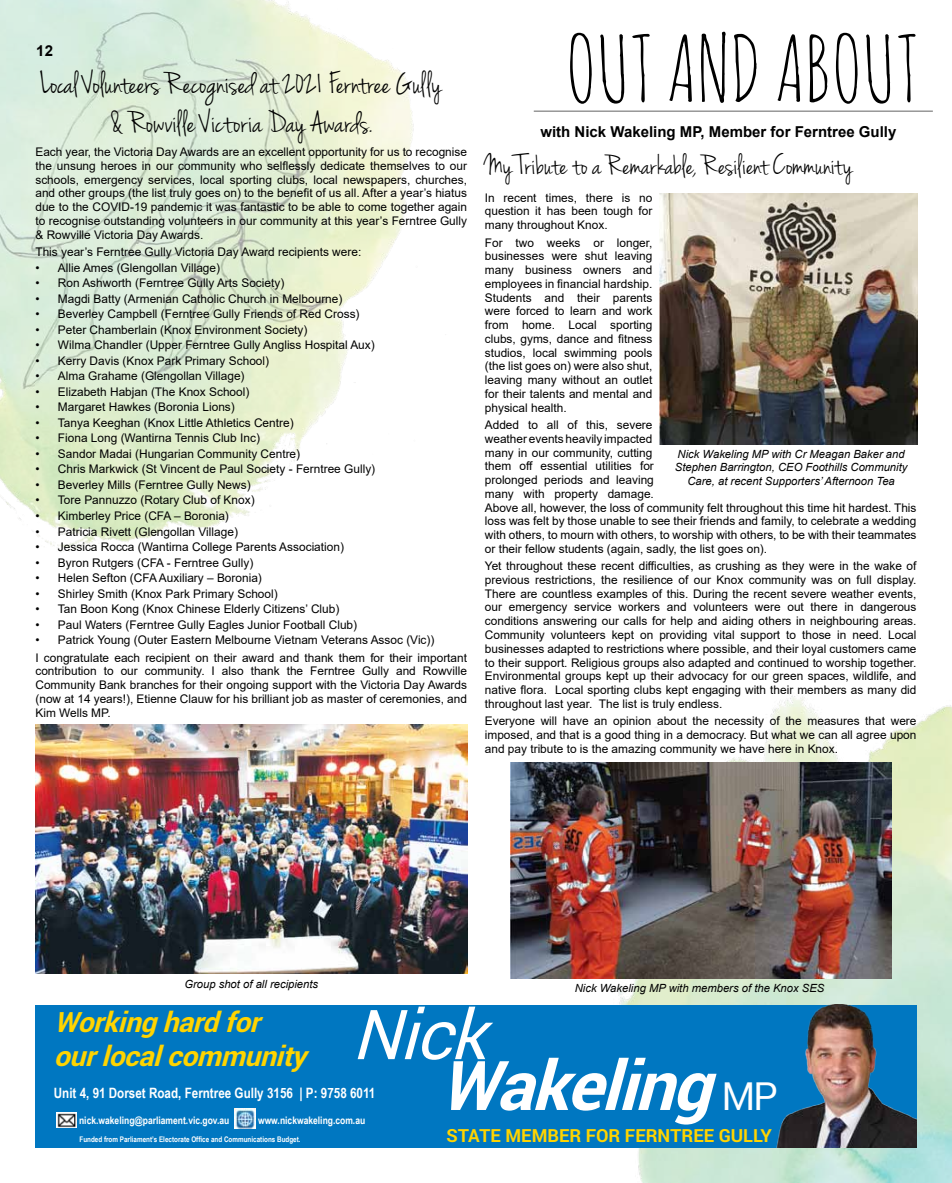
<style>
.page{position:relative;width:952px;height:1183px;background:#fff}
.page>*{position:absolute;margin:0;border:0;box-sizing:border-box;transform-origin:0 0}
.t1{font:90px "Amatic SC";color:#000}
.t2{font:italic 68.88px "Roboto";color:#fff}
.t3{font:italic 700 68.5px "Roboto";color:#fff}
.t4{font:32.5px/39px "Jenna Sue";color:#000;text-align:center}
.t5{font:30px "Jenna Sue";color:#000}
.t6{font:italic 700 28px/33.5px "Roboto";color:#ffd400}
.t7{font:700 18.12px "Roboto";color:#ffd400}
.t8{font:700 15px "Arial";color:#000}
.t9{font:700 14.25px "Arial Narrow";color:#fff}
.t10{font:11.88px/13.8px "Arial";color:#000;text-align:justify}
.t11{font:italic 11.25px/13.5px "Arial";color:#000;text-align:center}
.t12{font:700 10.38px "Arial Narrow";color:#fff}
.t13{font:700 7.75px "Arial Narrow";color:#fff}
.s1{font-weight:400;font-style:normal;font-size:38.88px}
</style>
<div class="page">
<img style="left:0;top:0;width:414px;height:552px">
<img style="left:570px;top:695px;width:382px;height:487px">
<div style="left:35px;top:1004px;width:881px;height:143px;background:#0077c1"></div>
<img style="left:56px;top:1112px;width:21px;height:14px">
<img style="left:234px;top:1108px;width:21px;height:19px">
<img style="left:776px;top:1004px;width:140px;height:143px">
<hr style="left:534px;top:110px;width:399px;height:2px;background:#000">
<img style="left:35px;top:724px;width:432px;height:248px">
<img style="left:510px;top:762px;width:381px;height:216px">
<img style="left:659px;top:193px;width:258px;height:251px">
<p class="t8" style="left:36px;top:40px;width:18px">12</p>
<h3 class="t4" style="left:40px;top:66px;width:403px">Local Volunteers Recognised at 2021 Ferntree Gully &amp; Rowville Victoria Day Awards.</h3>
<p class="t10" style="left:35px;top:145px;width:433px">Each year, the Victoria Day Awards are an excellent opportunity for us to recognise the unsung heroes in our community who selflessly dedicate themselves to our schools, emergency services, local sporting clubs, local newspapers, churches, and other groups (the list truly goes on) to the benefit of us all. After a year’s hiatus due to the COVID-19 pandemic it was fantastic to be able to come together again to recognise outstanding volunteers in our community at this year’s Ferntree Gully &amp; Rowville Victoria Day Awards.</p>
<p class="t10" style="left:35px;top:245px;width:327px">This year’s Ferntree Gully Victoria Day Award recipients were:</p>
<p class="t10" style="left:35px;top:260px;width:186px">• Allie Ames (Glengollan Village)</p>
<p class="t10" style="left:35px;top:276px;width:250px">• Ron Ashworth (Ferntree Gully Arts Society)</p>
<p class="t10" style="left:35px;top:291px;width:308px">• Magdi Batty (Armenian Catholic Church in Melbourne)</p>
<p class="t10" style="left:35px;top:307px;width:326px">• Beverley Campbell (Ferntree Gully Friends of Red Cross)</p>
<p class="t10" style="left:35px;top:322px;width:273px">• Peter Chamberlain (Knox Environment Society)</p>
<p class="t10" style="left:35px;top:338px;width:341px">• Wilma Chandler (Upper Ferntree Gully Angliss Hospital Aux)</p>
<p class="t10" style="left:35px;top:353px;width:235px">• Kerry Davis (Knox Park Primary School)</p>
<p class="t10" style="left:35px;top:369px;width:211px">• Alma Grahame (Glengollan Village)</p>
<p class="t10" style="left:35px;top:384px;width:215px">• Elizabeth Habjan (The Knox School)</p>
<p class="t10" style="left:35px;top:400px;width:201px">• Margaret Hawkes (Boronia Lions)</p>
<p class="t10" style="left:35px;top:415px;width:260px">• Tanya Keeghan (Knox Little Athletics Centre)</p>
<p class="t10" style="left:35px;top:431px;width:226px">• Fiona Long (Wantirna Tennis Club Inc)</p>
<p class="t10" style="left:35px;top:446px;width:266px">• Sandor Madai (Hungarian Community Centre)</p>
<p class="t10" style="left:35px;top:462px;width:341px">• Chris Markwick (St Vincent de Paul Society - Ferntree Gully)</p>
<p class="t10" style="left:35px;top:477px;width:217px">• Beverley Mills (Ferntree Gully News)</p>
<p class="t10" style="left:35px;top:493px;width:221px">• Tore Pannuzzo (Rotary Club of Knox)</p>
<p class="t10" style="left:35px;top:508px;width:195px">• Kimberley Price (CFA – Boronia)</p>
<p class="t10" style="left:35px;top:524px;width:204px">• Patricia Rivett (Glengollan Village)</p>
<p class="t10" style="left:35px;top:540px;width:310px">• Jessica Rocca (Wantirna College Parents Association)</p>
<p class="t10" style="left:35px;top:555px;width:219px">• Byron Rutgers (CFA - Ferntree Gully)</p>
<p class="t10" style="left:35px;top:571px;width:228px">• Helen Sefton (CFA Auxiliary – Boronia)</p>
<p class="t10" style="left:35px;top:586px;width:244px">• Shirley Smith (Knox Park Primary School)</p>
<p class="t10" style="left:35px;top:602px;width:305px">• Tan Boon Kong (Knox Chinese Elderly Citizens’ Club)</p>
<p class="t10" style="left:35px;top:617px;width:323px">• Paul Waters (Ferntree Gully Eagles Junior Football Club)</p>
<p class="t10" style="left:35px;top:631px;width:433px;line-height:17.2px">• Patrick Young (Outer Eastern Melbourne Vietnam Veterans Assoc (Vic))<br>I congratulate each recipient on their award and thank them for their important</p>
<p class="t10" style="left:35px;top:664px;width:433px">contribution to our community. I also thank the Ferntree Gully and Rowville Community Bank branches for their ongoing support with the Victoria Day Awards (now at 14 years!), Etienne Clauw for his brilliant job as master of ceremonies, and Kim Wells MP.</p>
<h1 class="t1" style="left:566px;top:10px;width:354px">OUT AND ABOUT</h1>
<p class="t8" style="left:540px;top:121px;width:357px">with Nick Wakeling MP, Member for Ferntree Gully</p>
<h3 class="t5" style="left:485px;top:148px;width:370px">My Tribute to a Remarkable, Resilient Community</h3>
<p class="t10" style="left:485px;top:190px;width:169px">In recent times, there is no question it has been tough for many throughout Knox.</p>
<p class="t10" style="left:485px;top:235px;width:169px">For two weeks or longer, businesses were shut leaving many business owners and employees in financial hardship.<br>Students and their parents were forced to learn and work from home. Local sporting clubs, gyms, dance and fitness studios, local swimming pools (the list goes on) were also shut, leaving many without an outlet for their talents and mental and physical health.</p>
<p class="t10" style="left:485px;top:418px;width:433px;text-align:left">Added to all of this, severe<br>weather events heavily impacted<br>many in our community, cutting<br>them off essential utilities for<br>prolonged periods and leaving<br>many with property damage.<br>Above all, however, the loss of community felt throughout this time hit hardest. This loss was felt by those unable to see their friends and family, to celebrate a wedding with others, to mourn with others, to worship with others, to be with their teammates or their fellow students (again, sadly, the list goes on).</p>
<p class="t10" style="left:485px;top:559px;width:433px">Yet throughout these recent difficulties, as crushing as they were in the wake of previous restrictions, the resilience of our Knox community was on full display.<br>There are countless examples of this. During the recent severe weather events, our emergency service workers and volunteers were out there in dangerous conditions answering our calls for help and aiding others in neighbouring areas.<br>Community volunteers kept on providing vital support to those in need. Local businesses adapted to restrictions where possible, and their loyal customers came to their support. Religious groups also adapted and continued to worship together.<br>Environmental groups kept up their advocacy for our green spaces, wildlife, and native flora. Local sporting clubs kept engaging with their members as many did throughout last year. The list is truly endless.</p>
<p class="t10" style="left:485px;top:713px;width:433px">Everyone will have an opinion about the necessity of the measures that were imposed, and that is a good thing in a democracy. But what we can all agree upon and pay tribute to is the amazing community we have here in Knox.</p>
<p class="t11" style="left:675px;top:447px;width:234px">Nick Wakeling MP with Cr Meagan Baker and<br>Stephen Barrington, CEO Foothills Community<br>Care, at recent Supporters’ Afternoon Tea</p>
<p class="t11" style="left:184px;top:976px;width:135px">Group shot of all recipients</p>
<p class="t11" style="left:575px;top:981px;width:251px">Nick Wakeling MP with members of the Knox SES</p>
<h2 class="t2" style="left:351px;top:986px;width:159px">Nick</h2>
<p class="t9" style="left:54px;top:1081px;width:323px">Unit 4, 91 Dorset Road, Ferntree Gully 3156 | P: 9758 6011</p>
<p class="t13" style="left:79px;top:1133px;width:223px">Funded from Parliament’s Electorate Office and Communications Budget.</p>
<h3 class="t6" style="left:54px;top:1004px;width:263px">Workinghardfor ourlocalcommunity</h3>
<h3 class="t3" style="left:438px;top:1037px;width:341px">Wakeling<span class="s1">M P</span></h3>
<p class="t12" style="left:79px;top:1112px;width:152px">nick.wakeling@parliament.vic.gov.au</p>
<p class="t12" style="left:258px;top:1112px;width:109px">www.nickwakeling.com.au</p>
<h3 class="t7" style="left:446px;top:1122px;width:327px">STATE MEMBER FOR FERNTREE GULLY</h3>
</div>
